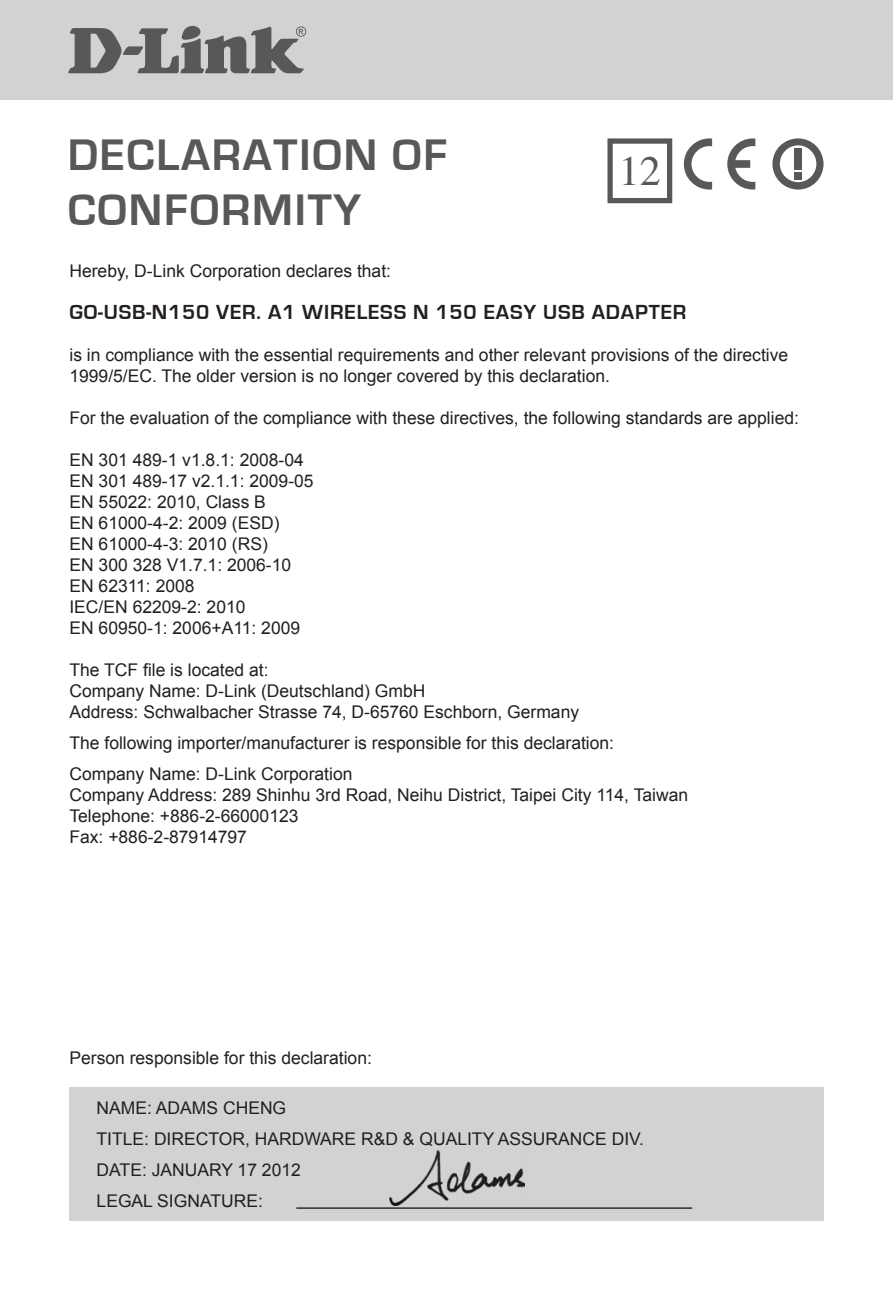
<style>
.page{position:relative;width:893px;height:1290px;background:#fff}
.page>*{position:absolute;margin:0;border:0;box-sizing:border-box;transform-origin:0 0}
.t1{font:700 45.5px/54.6px "Eurostile";letter-spacing:.04em;color:#57585a}
.t2{font:42px "Times";color:#57585a}
.t3{font:700 21px "Eurostile";letter-spacing:.04em;color:#231f20}
.t4{font:17.5px/21px "Arial";color:#231f20}
</style>
<div class="page">
<div style="left:0;top:0;width:893px;height:99px;background:#d1d2d4"></div>
<svg style="left:68px;top:26px;width:238px;height:48px"></svg>
<div style="left:69px;top:1086px;width:754px;height:134px;background:#d1d2d4"></div>
<hr style="left:296px;top:1207px;width:396px;height:2px;background:#231f20">
<img style="left:390px;top:1151px;width:134px;height:55px">
<svg style="left:607px;top:138px;width:65px;height:65px"></svg>
<svg style="left:772px;top:138px;width:51px;height:52px"></svg>
<div style="left:794px;top:172px;width:8px;height:8px;background:#57585a"></div>
<svg style="left:727px;top:138px;width:28px;height:52px"></svg>
<svg style="left:684px;top:138px;width:28px;height:52px"></svg>
<h1 class="t1" style="left:68px;top:129px;width:381px">DECLARATION OF<br>CONFORMITY</h1>
<h2 class="t2" style="left:619px;top:148px;width:43px">12</h2>
<p class="t4" style="left:69px;top:260px;width:323px">Hereby, D-Link Corporation declares that:</p>
<p class="t3" style="left:69px;top:301px;width:268px">GO-USB-N150 VER. A1 WIRELESS</p>
<p class="t3" style="left:413px;top:301px;width:98px">N 150 EASY</p>
<p class="t3" style="left:543px;top:301px;width:119px">USB ADAPTER</p>
<p class="t4" style="left:69px;top:344px;width:720px">is in compliance with the essential requirements and other relevant provisions of the directive<br>1999/5/EC. The older version is no longer covered by this declaration.</p>
<p class="t4" style="left:69px;top:407px;width:731px">For the evaluation of the compliance with these directives, the following standards are applied:</p>
<p class="t4" style="left:69px;top:449px;width:246px">EN 301 489-1 v1.8.1: 2008-04<br>EN 301 489-17 v2.1.1: 2009-05<br>EN 55022: 2010, Class B<br>EN 61000-4-2: 2009 (ESD)<br>EN 61000-4-3: 2010 (RS)<br>EN 300 328 V1.7.1: 2006-10<br>EN 62311: 2008<br>IEC/EN 62209-2: 2010<br>EN 60950-1: 2006+A11: 2009</p>
<p class="t4" style="left:69px;top:659px;width:511px">The TCF file is located at:<br>Company Name: D-Link (Deutschland) GmbH<br>Address: Schwalbacher Strasse 74, D-65760 Eschborn, Germany</p>
<p class="t4" style="left:69px;top:727px;width:546px;line-height:30.8px">The following importer/manufacturer is responsible for this declaration:<br>Company Name: D-Link Corporation</p>
<p class="t4" style="left:69px;top:784px;width:620px">Company Address: 289 Shinhu 3rd Road, Neihu District, Taipei City 114, Taiwan<br>Telephone: +886-2-66000123<br>Fax: +886-2-87914797</p>
<p class="t4" style="left:69px;top:1047px;width:304px">Person responsible for this declaration:</p>
<p class="t4" style="left:97px;top:1092px;width:549px;line-height:30.8px">NAME: ADAMS CHENG<br>TITLE: DIRECTOR, HARDWARE R&amp;D &amp; QUALITY ASSURANCE DIV.<br>DATE: JANUARY 17 2012<br>LEGAL SIGNATURE:</p>
</div>
